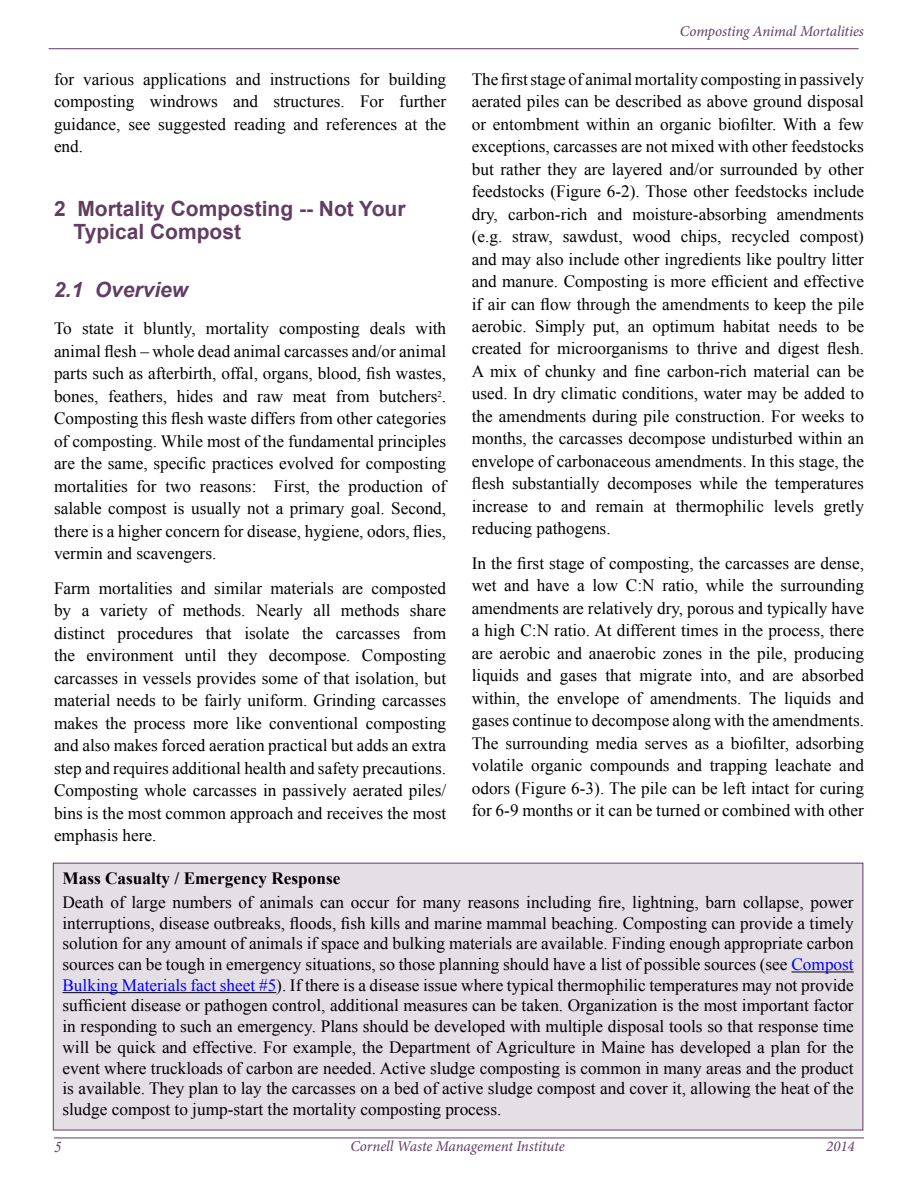
<style>
.page{position:relative;width:918px;height:1188px;background:#fff}
.page>*{position:absolute;margin:0;border:0;box-sizing:border-box;transform-origin:0 0}
.t1{font:700 21px/23.2px "Arial";color:#623d62}
.t2{font:italic 700 21px "Arial";color:#623d62}
.t3{font:17.25px/22.5px "Times New Roman";color:#000;text-align:justify}
.t4{font:700 17.25px "Times New Roman";color:#000}
.t5{font:15px/18px "Times New Roman";color:#000}
.t6{font:italic 15px "Minion Pro";letter-spacing:-.01em;color:#623d62}
.t7{font:italic 15px "Times New Roman";color:#623d62}
.s1{color:#00f}
</style>
<div class="page">
<hr style="left:54px;top:1138px;width:810px;height:1px;background:#623d62">
<hr style="left:49px;top:48px;width:810px;height:1px;background:#623d62">
<div style="left:53px;top:863px;width:810px;height:267px;background:#e4dee5"></div>
<hr style="left:791px;top:972px;width:63px;height:1px;background:#000">
<hr style="left:62px;top:992px;width:214px;height:1px;background:#000">
<p class="t3" style="left:54px;top:67px;width:394px">for various applications and instructions for building composting windrows and structures. For further guidance, see suggested reading and references at the end.</p>
<p class="t1" style="left:73px;top:197px;width:334px;text-indent:-19px">2 Mortality Composting -- Not Your<br>Typical Compost</p>
<p class="t2" style="left:54px;top:275px;width:136px">2.1 Overview</p>
<p class="t3" style="left:54px;top:317px;width:394px">To state it bluntly, mortality composting deals with animal flesh – whole dead animal carcasses and/or animal parts such as afterbirth, offal, organs, blood, fish wastes, bones, feathers, hides and raw meat from butchers<sup>2</sup>.<br>Composting this flesh waste differs from other categories of composting. While most of the fundamental principles are the same, specific practices evolved for composting mortalities for two reasons: First, the production of salable compost is usually not a primary goal. Second, there is a higher concern for disease, hygiene, odors, flies, vermin and scavengers.</p>
<p class="t3" style="left:54px;top:576px;width:394px">Farm mortalities and similar materials are composted by a variety of methods. Nearly all methods share distinct procedures that isolate the carcasses from the environment until they decompose. Composting carcasses in vessels provides some of that isolation, but material needs to be fairly uniform. Grinding carcasses makes the process more like conventional composting and also makes forced aeration practical but adds an extra step and requires additional health and safety precautions.<br>Composting whole carcasses in passively aerated piles/ bins is the most common approach and receives the most emphasis here.</p>
<p class="t6" style="left:680px;top:21px;width:186px">Composting Animal Mortalities</p>
<p class="t3" style="left:472px;top:67px;width:394px">The first stage of animal mortality composting in passively aerated piles can be described as above ground disposal or entombment within an organic biofilter. With a few exceptions, carcasses are not mixed with other feedstocks but rather they are layered and/or surrounded by other feedstocks (Figure 6-2). Those other feedstocks include dry, carbon-rich and moisture-absorbing amendments (e.g. straw, sawdust, wood chips, recycled compost) and may also include other ingredients like poultry litter and manure. Composting is more efficient and effective if air can flow through the amendments to keep the pile aerobic. Simply put, an optimum habitat needs to be created for microorganisms to thrive and digest flesh.<br>A mix of chunky and fine carbon-rich material can be used. In dry climatic conditions, water may be added to the amendments during pile construction. For weeks to months, the carcasses decompose undisturbed within an envelope of carbonaceous amendments. In this stage, the flesh substantially decomposes while the temperatures increase to and remain at thermophilic levels gretly reducing pathogens.</p>
<p class="t3" style="left:472px;top:552px;width:394px">In the first stage of composting, the carcasses are dense, wet and have a low C:N ratio, while the surrounding amendments are relatively dry, porous and typically have a high C:N ratio. At different times in the process, there are aerobic and anaerobic zones in the pile, producing liquids and gases that migrate into, and are absorbed within, the envelope of amendments. The liquids and gases continue to decompose along with the amendments.<br>The surrounding media serves as a biofilter, adsorbing volatile organic compounds and trapping leachate and odors (Figure 6-3). The pile can be left intact for curing for 6-9 months or it can be turned or combined with other</p>
<p class="t4" style="left:62px;top:867px;width:279px">Mass Casualty / Emergency Response</p>
<p class="t3" style="left:62px;top:892px;width:793px;line-height:20.7px">Death of large numbers of animals can occur for many reasons including fire, lightning, barn collapse, power interruptions, disease outbreaks, floods, fish kills and marine mammal beaching. Composting can provide a timely solution for any amount of animals if space and bulking materials are available. Finding enough appropriate carbon sources can be tough in emergency situations, so those planning should have a list of possible sources (see <span class="s1">Compost Bulking Materials fact sheet #5</span>). If there is a disease issue where typical thermophilic temperatures may not provide sufficient disease or pathogen control, additional measures can be taken. Organization is the most important factor in responding to such an emergency. Plans should be developed with multiple disposal tools so that response time will be quick and effective. For example, the Department of Agriculture in Maine has developed a plan for the event where truckloads of carbon are needed. Active sludge composting is common in many areas and the product is available. They plan to lay the carcasses on a bed of active sludge compost and cover it, allowing the heat of the sludge compost to jump-start the mortality composting process.</p>
<p class="t5" style="left:54px;top:1046px;width:394px">2 For simplicity, within this chapter these materials are generally included in the terms carcass and mortalities unless otherwise specified.</p>
<p class="t7" style="left:54px;top:1137px;width:9px">5</p>
<p class="t6" style="left:350px;top:1136px;width:216px">Cornell Waste Management Institute</p>
<p class="t6" style="left:826px;top:1136px;width:30px">2014</p>
</div>
